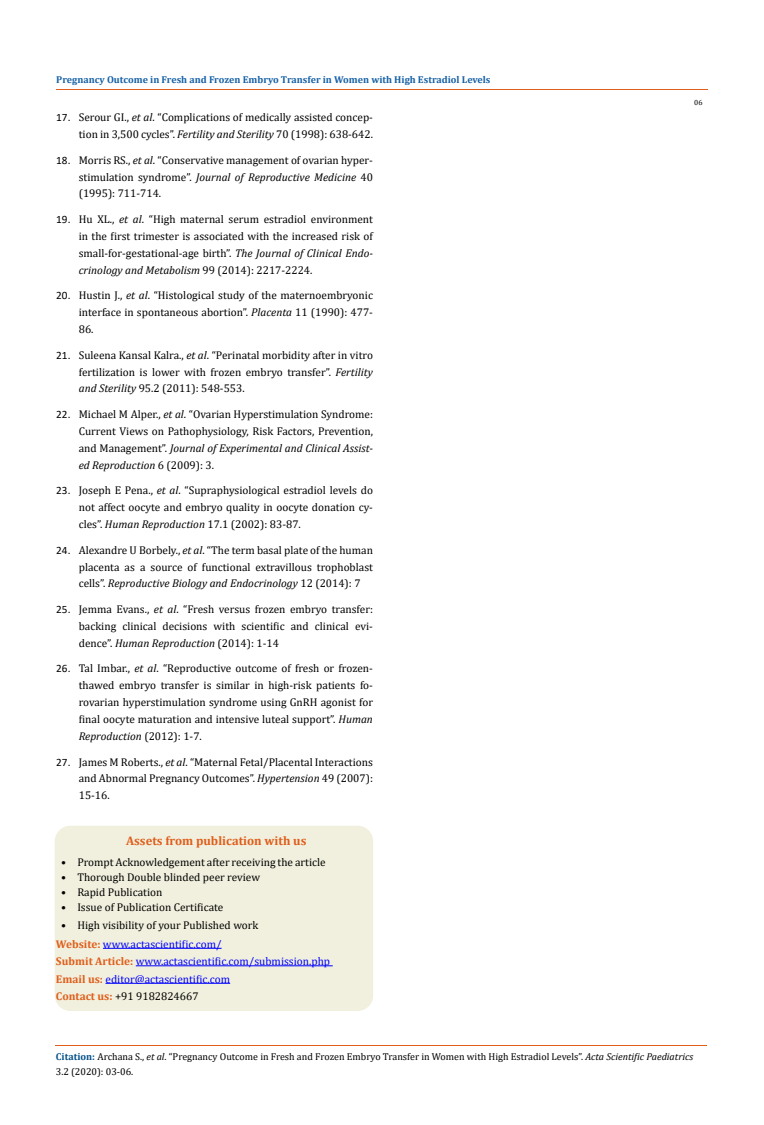
<style>
.page{position:relative;width:764px;height:1125px;background:#fff}
.page>*{position:absolute;margin:0;border:0;box-sizing:border-box;transform-origin:0 0}
.t1{font:700 12.5px "Cambria";color:#e05d1a}
.t2{font:11.25px/16.9px "Cambria";color:#000;text-align:justify}
.t3{font:11.25px/17.5px "Cambria";color:#00f}
.t4{font:10px/15px "Cambria";color:#000}
.t5{font:700 10px "Cambria";color:#1560a6}
.t6{font:7.5px "Cambria";color:#000}
.s1{font-family:"Calibri"}
.s2{font-style:italic}
.s3{font-weight:700;color:#e05d1a}
.s4{color:#000}
.s5{font-weight:700;color:#035089}
</style>
<div class="page">
<div style="left:55px;top:826px;width:317px;height:184px;background:#f1f0de;border-radius:15px"></div>
<div style="left:55px;top:826px;width:318px;height:185px;border:1px solid #f1f0de;border-radius:15px"></div>
<hr style="left:103px;top:948px;width:119px;height:1px;background:#00f">
<hr style="left:136px;top:965px;width:197px;height:1px;background:#00f">
<hr style="left:105px;top:983px;width:125px;height:1px;background:#00f">
<hr style="left:56px;top:90px;width:652px;height:1px;background:#e05d1a">
<hr style="left:55px;top:1045px;width:651px;height:1px;background:#e05d1a">
<p class="t5" style="left:56px;top:73px;width:436px">Pregnancy Outcome in Fresh and Frozen Embryo Transfer in Women with High Estradiol Levels</p>
<p class="t2" style="left:56px;top:109px;width:318px;text-align:right"><span class="s1">17.</span> Serour GI., <span class="s2">et al</span>. “Complications of medically assisted concep&shy;tion in 3,500 cycles”. <span class="s2">Fertility and Sterility</span> 70 (1998): 638-642.</p>
<p class="t2" style="left:79px;top:151px;width:296px;text-indent:-22px"><span class="s1">18.</span> Morris RS., <span class="s2">et al</span>. “Conservative management of ovarian hyper&shy;stimulation syndrome”. <span class="s2">Journal of Reproductive Medicine</span> 40 (1995): 711-714.</p>
<p class="t2" style="left:79px;top:211px;width:296px;text-indent:-22px"><span class="s1">19.</span> Hu XL., <span class="s2">et al</span>. “High maternal serum estradiol environment in the first trimester is associated with the increased risk of small-for-gestational-age birth”. <span class="s2">The Journal of Clinical Endo&shy;crinology and Metabolism</span> 99 (2014): 2217-2224.</p>
<p class="t2" style="left:79px;top:287px;width:296px;text-indent:-23px"><span class="s1">20.</span> Hustin J., <span class="s2">et al</span>. “Histological study of the maternoembryonic interface in spontaneous abortion”. <span class="s2">Placenta</span> 11 (1990): 477- 86.</p>
<p class="t2" style="left:79px;top:346px;width:296px;text-indent:-22px"><span class="s1">21.</span> Suleena Kansal Kalra., <span class="s2">et al</span>. “Perinatal morbidity after in vitro fertilization is lower with frozen embryo transfer”. <span class="s2">Fertility and Sterility</span> 95.2 (2011): 548-553.</p>
<p class="t2" style="left:79px;top:406px;width:296px;text-indent:-22px"><span class="s1">22.</span> Michael M Alper., <span class="s2">et al</span>. “Ovarian Hyperstimulation Syndrome:<br>Current Views on Pathophysiology, Risk Factors, Prevention, and Management”. <span class="s2">Journal of Experimental and Clinical Assist&shy;ed Reproduction</span> 6 (2009): 3.</p>
<p class="t2" style="left:79px;top:482px;width:296px;text-indent:-22px"><span class="s1">23.</span> Joseph E Pena., <span class="s2">et al</span>. “Supraphysiological estradiol levels do not affect oocyte and embryo quality in oocyte donation cy&shy;cles”. <span class="s2">Human Reproduction</span> 17.1 (2002): 83-87.</p>
<p class="t2" style="left:79px;top:541px;width:296px;text-indent:-22px"><span class="s1">24.</span> Alexandre U Borbely., <span class="s2">et al</span>. “The term basal plate of the human placenta as a source of functional extravillous trophoblast cells”. <span class="s2">Reproductive Biology and Endocrinology</span> 12 (2014): 7</p>
<p class="t2" style="left:79px;top:601px;width:296px;text-indent:-22px"><span class="s1">25.</span> Jemma Evans., <span class="s2">et al</span>. “Fresh versus frozen embryo transfer: backing clinical decisions with scientific and clinical evi&shy;dence”. <span class="s2">Human Reproduction</span> (2014): 1-14</p>
<p class="t2" style="left:79px;top:660px;width:296px;text-indent:-22px"><span class="s1">26.</span> Tal Imbar., <span class="s2">et al</span>. “Reproductive outcome of fresh or frozen&shy;thawed embryo transfer is similar in high-risk patients fo&shy;rovarian hyperstimulation syndrome using GnRH agonist for final oocyte maturation and intensive luteal support”. <span class="s2">Human Reproduction</span> (2012): 1-7.</p>
<p class="t2" style="left:79px;top:753px;width:296px;text-indent:-23px"><span class="s1">27.</span> James M Roberts., <span class="s2">et al</span>. “Maternal Fetal/Placental Interactions and Abnormal Pregnancy Outcomes”. <span class="s2">Hypertension</span> 49 (2007):<br>15-16.</p>
<p class="t1" style="left:126px;top:832px;width:182px">Assets from publication with us</p>
<p class="t2" style="left:61px;top:854px;width:266px">• Prompt Acknowledgement after receiving the article</p>
<p class="t2" style="left:61px;top:869px;width:201px">• Thorough Double blinded peer review</p>
<p class="t2" style="left:61px;top:884px;width:103px">• Rapid Publication</p>
<p class="t2" style="left:61px;top:899px;width:164px">• Issue of Publication Certificate</p>
<p class="t2" style="left:61px;top:916px;width:199px">• High visibility of your Published work</p>
<p class="t3" style="left:56px;top:935px;width:276px"><span class="s3">Website:</span> www.actascientific.com/<br><span class="s3">Submit Article:</span> www.actascientific.com/submission.php <span class="s3">Email us:</span> editor@actascientific.com<br><span class="s3">Contact us:</span> <span class="s4">+91 9182824667</span></p>
<p class="t6" style="left:694px;top:98px;width:10px">06</p>
<p class="t4" style="left:56px;top:1049px;width:639px"><span class="s5">Citation:</span> Archana S., <span class="s2">et al</span>. “Pregnancy Outcome in Fresh and Frozen Embryo Transfer in Women with High Estradiol Levels”. <span class="s2">Acta Scientific Paediatrics<br></span>3.2 (2020): 03-06.</p>
</div>
